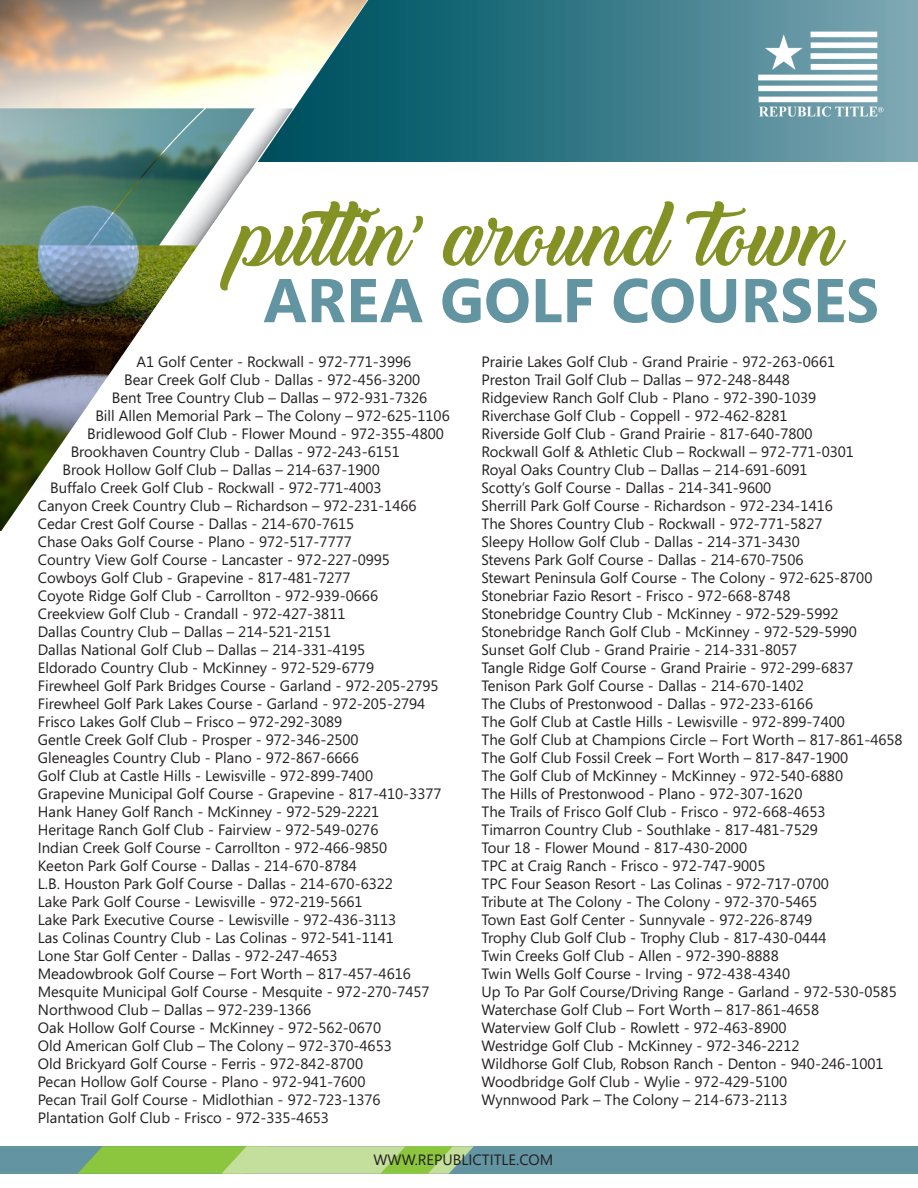
<style>
.page{position:relative;width:918px;height:1188px;background:#fff}
.page>*{position:absolute;margin:0;border:0;box-sizing:border-box;transform-origin:0 0}
.t1{font:79.8px "Backto Black Demo";color:#849125}
.t2{font:700 61.65px "Segoe";color:#6294a1}
.t3{font:15px/18px "Segoe";color:#231f20}
</style>
<div class="page">
<img style="left:0;top:0;width:124px;height:95px">
<div style="left:0;top:1146px;width:918px;height:28px;background:#6294a1"></div>
<svg style="left:78px;top:1146px;width:396px;height:28px;background:#a1cd6f"></svg>
<svg style="left:0;top:95px;width:124px;height:77px;background:#9fb5b0"></svg>
<img style="left:89px;top:108px;width:35px;height:64px">
<svg style="left:124px;top:0;width:132px;height:172px;background:#b3b9a8"></svg>
<svg style="left:223px;top:0;width:695px;height:162px;background:#4f878f"></svg>
<img style="left:0;top:172px;width:249px;height:359px">
<img style="left:756px;top:31px;width:128px;height:91px">
<p class="t1" style="left:237px;top:192px;width:608px">puttin’ around town</p>
<p class="t2" style="left:263px;top:257px;width:617px">AREA GOLF COURSES</p>
<p class="t3" style="left:136px;top:353px;width:276px">A1 Golf Center - Rockwall - 972-771-3996</p>
<p class="t3" style="left:124px;top:371px;width:298px">Bear Creek Golf Club - Dallas - 972-456-3200</p>
<p class="t3" style="left:112px;top:389px;width:317px">Bent Tree Country Club – Dallas – 972-931-7326</p>
<p class="t3" style="left:95px;top:407px;width:356px">Bill Allen Memorial Park – The Colony – 972-625-1106</p>
<p class="t3" style="left:87px;top:425px;width:358px">Bridlewood Golf Club - Flower Mound - 972-355-4800</p>
<p class="t3" style="left:71px;top:443px;width:331px">Brookhaven Country Club - Dallas - 972-243-6151</p>
<p class="t3" style="left:62px;top:461px;width:319px">Brook Hollow Golf Club – Dallas – 214-637-1900</p>
<p class="t3" style="left:50px;top:479px;width:333px">Buffalo Creek Golf Club - Rockwall - 972-771-4003</p>
<p class="t3" style="left:38px;top:497px;width:380px">Canyon Creek Country Club – Richardson – 972-231-1466</p>
<p class="t3" style="left:38px;top:515px;width:318px">Cedar Crest Golf Course - Dallas - 214-670-7615</p>
<p class="t3" style="left:38px;top:533px;width:316px">Chase Oaks Golf Course - Plano - 972-517-7777</p>
<p class="t3" style="left:38px;top:551px;width:354px">Country View Golf Course - Lancaster - 972-227-0995</p>
<p class="t3" style="left:38px;top:569px;width:314px">Cowboys Golf Club - Grapevine - 817-481-7277</p>
<p class="t3" style="left:38px;top:587px;width:342px">Coyote Ridge Golf Club - Carrollton - 972-939-0666</p>
<p class="t3" style="left:38px;top:605px;width:309px">Creekview Golf Club - Crandall - 972-427-3811</p>
<p class="t3" style="left:38px;top:623px;width:295px">Dallas Country Club – Dallas – 214-521-2151</p>
<p class="t3" style="left:38px;top:641px;width:329px">Dallas National Golf Club – Dallas – 214-331-4195</p>
<p class="t3" style="left:38px;top:659px;width:338px">Eldorado Country Club - McKinney - 972-529-6779</p>
<p class="t3" style="left:38px;top:677px;width:402px">Firewheel Golf Park Bridges Course - Garland - 972-205-2795</p>
<p class="t3" style="left:38px;top:695px;width:389px">Firewheel Golf Park Lakes Course - Garland - 972-205-2794</p>
<p class="t3" style="left:38px;top:713px;width:306px">Frisco Lakes Golf Club – Frisco – 972-292-3089</p>
<p class="t3" style="left:38px;top:731px;width:322px">Gentle Creek Golf Club - Prosper - 972-346-2500</p>
<p class="t3" style="left:38px;top:749px;width:322px">Gleneagles Country Club - Plano - 972-867-6666</p>
<p class="t3" style="left:38px;top:767px;width:337px">Golf Club at Castle Hills - Lewisville - 972-899-7400</p>
<p class="t3" style="left:38px;top:785px;width:405px">Grapevine Municipal Golf Course - Grapevine - 817-410-3377</p>
<p class="t3" style="left:38px;top:803px;width:343px">Hank Haney Golf Ranch - McKinney - 972-529-2221</p>
<p class="t3" style="left:38px;top:821px;width:342px">Heritage Ranch Golf Club - Fairview - 972-549-0276</p>
<p class="t3" style="left:38px;top:839px;width:351px">Indian Creek Golf Course - Carrollton - 972-466-9850</p>
<p class="t3" style="left:38px;top:857px;width:321px">Keeton Park Golf Course - Dallas - 214-670-8784</p>
<p class="t3" style="left:38px;top:875px;width:357px">L.B. Houston Park Golf Course - Dallas - 214-670-6322</p>
<p class="t3" style="left:38px;top:893px;width:326px">Lake Park Golf Course - Lewisville - 972-219-5661</p>
<p class="t3" style="left:38px;top:911px;width:360px">Lake Park Executive Course - Lewisville - 972-436-3113</p>
<p class="t3" style="left:38px;top:929px;width:358px">Las Colinas Country Club - Las Colinas - 972-541-1141</p>
<p class="t3" style="left:38px;top:947px;width:301px">Lone Star Golf Center - Dallas - 972-247-4653</p>
<p class="t3" style="left:38px;top:965px;width:375px">Meadowbrook Golf Course – Fort Worth – 817-457-4616</p>
<p class="t3" style="left:38px;top:983px;width:393px">Mesquite Municipal Golf Course - Mesquite - 972-270-7457</p>
<p class="t3" style="left:38px;top:1001px;width:275px">Northwood Club – Dallas – 972-239-1366</p>
<p class="t3" style="left:38px;top:1019px;width:345px">Oak Hollow Golf Course - McKinney - 972-562-0670</p>
<p class="t3" style="left:38px;top:1037px;width:356px">Old American Golf Club – The Colony – 972-370-4653</p>
<p class="t3" style="left:38px;top:1055px;width:327px">Old Brickyard Golf Course - Ferris - 972-842-8700</p>
<p class="t3" style="left:38px;top:1073px;width:329px">Pecan Hollow Golf Course - Plano - 972-941-7600</p>
<p class="t3" style="left:38px;top:1091px;width:344px">Pecan Trail Golf Course - Midlothian - 972-723-1376</p>
<p class="t3" style="left:38px;top:1109px;width:293px">Plantation Golf Club - Frisco - 972-335-4653</p>
<p class="t3" style="left:482px;top:353px;width:355px">Prairie Lakes Golf Club - Grand Prairie - 972-263-0661</p>
<p class="t3" style="left:482px;top:371px;width:310px">Preston Trail Golf Club – Dallas – 972-248-8448</p>
<p class="t3" style="left:482px;top:389px;width:336px">Ridgeview Ranch Golf Club - Plano - 972-390-1039</p>
<p class="t3" style="left:482px;top:407px;width:308px">Riverchase Golf Club - Coppell - 972-462-8281</p>
<p class="t3" style="left:482px;top:425px;width:333px">Riverside Golf Club - Grand Prairie - 817-640-7800</p>
<p class="t3" style="left:482px;top:443px;width:374px">Rockwall Golf &amp; Athletic Club – Rockwall – 972-771-0301</p>
<p class="t3" style="left:482px;top:461px;width:328px">Royal Oaks Country Club – Dallas – 214-691-6091</p>
<p class="t3" style="left:482px;top:479px;width:291px">Scotty’s Golf Course - Dallas - 214-341-9600</p>
<p class="t3" style="left:482px;top:497px;width:353px">Sherrill Park Golf Course - Richardson - 972-234-1416</p>
<p class="t3" style="left:482px;top:515px;width:343px">The Shores Country Club - Rockwall - 972-771-5827</p>
<p class="t3" style="left:482px;top:533px;width:320px">Sleepy Hollow Golf Club - Dallas - 214-371-3430</p>
<p class="t3" style="left:482px;top:551px;width:324px">Stevens Park Golf Course - Dallas - 214-670-7506</p>
<p class="t3" style="left:482px;top:569px;width:392px">Stewart Peninsula Golf Course - The Colony - 972-625-8700</p>
<p class="t3" style="left:482px;top:587px;width:310px">Stonebriar Fazio Resort - Frisco - 972-668-8748</p>
<p class="t3" style="left:482px;top:605px;width:359px">Stonebridge Country Club - McKinney - 972-529-5992</p>
<p class="t3" style="left:482px;top:623px;width:377px">Stonebridge Ranch Golf Club - McKinney - 972-529-5990</p>
<p class="t3" style="left:482px;top:641px;width:317px">Sunset Golf Club - Grand Prairie - 214-331-8057</p>
<p class="t3" style="left:482px;top:659px;width:374px">Tangle Ridge Golf Course - Grand Prairie - 972-299-6837</p>
<p class="t3" style="left:482px;top:677px;width:333px">Tenison Park Golf Course - Dallas - 214-670-1402<br>The Clubs of Prestonwood - Dallas - 972-233-6166</p>
<p class="t3" style="left:482px;top:713px;width:365px">The Golf Club at Castle Hills - Lewisville - 972-899-7400</p>
<p class="t3" style="left:482px;top:731px;width:423px">The Golf Club at Champions Circle – Fort Worth – 817-861-4658</p>
<p class="t3" style="left:482px;top:749px;width:368px">The Golf Club Fossil Creek – Fort Worth – 817-847-1900</p>
<p class="t3" style="left:482px;top:767px;width:363px">The Golf Club of McKinney - McKinney - 972-540-6880<br>The Hills of Prestonwood - Plano - 972-307-1620</p>
<p class="t3" style="left:482px;top:803px;width:346px">The Trails of Frisco Golf Club - Frisco - 972-668-4653</p>
<p class="t3" style="left:482px;top:821px;width:338px">Timarron Country Club - Southlake - 817-481-7529</p>
<p class="t3" style="left:482px;top:839px;width:267px">Tour 18 - Flower Mound - 817-430-2000</p>
<p class="t3" style="left:482px;top:857px;width:285px">TPC at Craig Ranch - Frisco - 972-747-9005</p>
<p class="t3" style="left:482px;top:875px;width:349px">TPC Four Season Resort - Las Colinas - 972-717-0700</p>
<p class="t3" style="left:482px;top:893px;width:337px">Tribute at The Colony - The Colony - 972-370-5465</p>
<p class="t3" style="left:482px;top:911px;width:332px">Town East Golf Center - Sunnyvale - 972-226-8749</p>
<p class="t3" style="left:482px;top:929px;width:347px">Trophy Club Golf Club - Trophy Club - 817-430-0444</p>
<p class="t3" style="left:482px;top:947px;width:299px">Twin Creeks Golf Club - Allen - 972-390-8888</p>
<p class="t3" style="left:482px;top:965px;width:310px">Twin Wells Golf Course - Irving - 972-438-4340</p>
<p class="t3" style="left:482px;top:983px;width:417px">Up To Par Golf Course/Driving Range - Garland - 972-530-0585</p>
<p class="t3" style="left:482px;top:1001px;width:339px">Waterchase Golf Club – Fort Worth – 817-861-4658</p>
<p class="t3" style="left:482px;top:1019px;width:307px">Waterview Golf Club - Rowlett - 972-463-8900</p>
<p class="t3" style="left:482px;top:1037px;width:320px">Westridge Golf Club - McKinney - 972-346-2212</p>
<p class="t3" style="left:482px;top:1055px;width:404px">Wildhorse Golf Club, Robson Ranch - Denton - 940-246-1001</p>
<p class="t3" style="left:482px;top:1073px;width:307px">Woodbridge Golf Club - Wylie - 972-429-5100</p>
<p class="t3" style="left:482px;top:1091px;width:307px">Wynnwood Park – The Colony – 214-673-2113</p>
<p class="t3" style="left:374px;top:1150px;width:181px">WWW.REPUBLICTITLE.COM</p>
</div>
